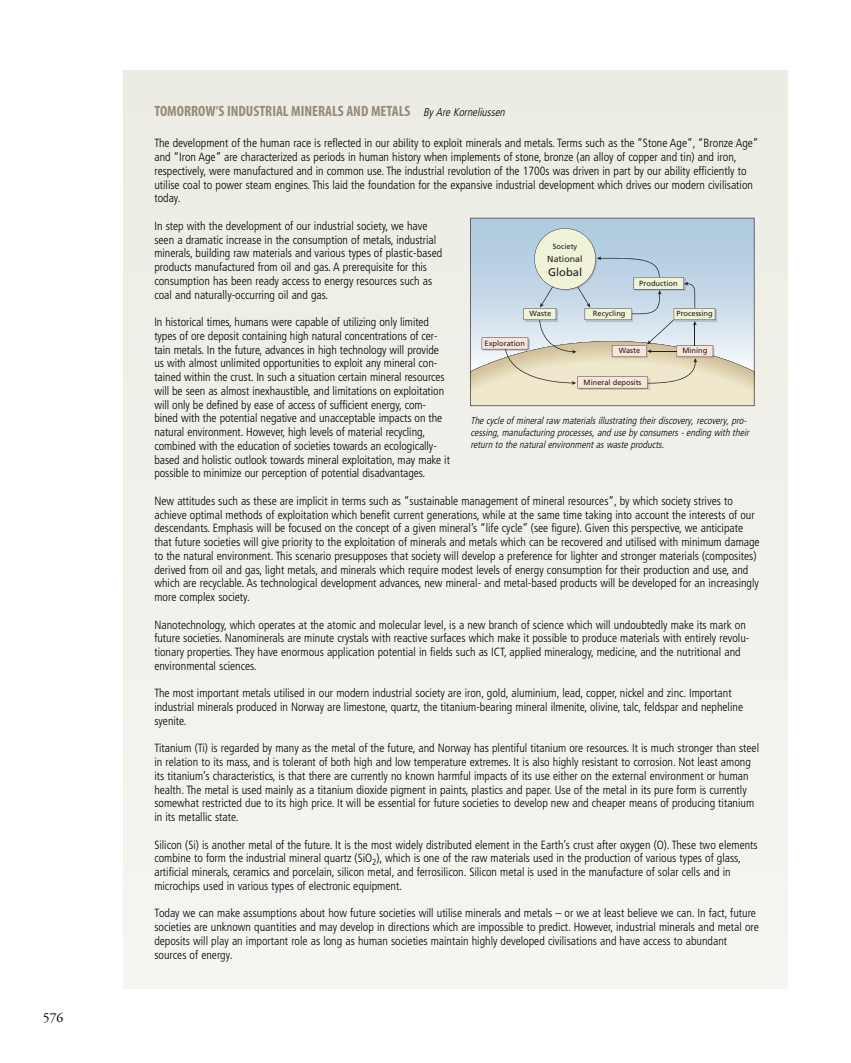
<style>
.page{position:relative;width:851px;height:1063px;background:#fff}
.page>*{position:absolute;margin:0;border:0;box-sizing:border-box;transform-origin:0 0}
.t1{font:15px "Myriad MM.700.wt.300.wd";color:#958b77}
.t2{font:13.75px "Adobe Garamond";color:#000}
.t3{font:300 condensed 11.88px/13.8px "Frutiger";color:#000}
.t4{font:11.12px "Frutiger";color:#231f20}
.t5{font:italic 300 condensed 10px/12px "Frutiger";color:#000}
.t6{font:8.75px "Frutiger";color:#231f20}
.t7{font:7.5px "Frutiger";color:#231f20}
.s1{font-family:"Frutiger";font-weight:300;font-style:italic;font-stretch:condensed;font-size:11.25px;color:#000}
</style>
<div class="page">
<div style="left:124px;top:71px;width:663px;height:918px;background:#f1f1eb"></div>
<svg style="left:470px;top:218px;width:284px;height:188px;background:#cfd7d6"></svg>
<p class="t2" style="left:43px;top:1012px;width:22px">576</p>
<p class="t1" style="left:154px;top:106px;width:354px">TOMORROW’S INDUSTRIAL MINERALS AND METALS <span class="s1">By AreKorneliussen</span></p>
<p class="t3" style="left:154px;top:137px;width:605px">The development of the human race is reflected in our ability to exploit minerals and metals. Terms such as the “Stone Age”, “Bronze Age” and “Iron Age” are characterized as periods in human history when implements of stone, bronze (an alloy of copper and tin) and iron, respectively, were manufactured and in common use. The industrial revolution of the 1700s was driven in part by our ability efficiently to utilise coal to power steam engines. This laid the foundation for the expansive industrial development which drives our modern civilisation today.</p>
<p class="t3" style="left:154px;top:220px;width:289px">In step with the development of our industrial society, we have seen a dramatic increase in the consumption of metals, industrial minerals, building raw materials and various types of plastic-based products manufactured from oil and gas. A prerequisite for this consumption has been ready access to energy resources such as coal and naturally-occurring oil and gas.</p>
<p class="t3" style="left:154px;top:316px;width:297px">In historical times, humans were capable of utilizing only limited types of ore deposit containing high natural concentrations of cer&shy;tain metals. In the future, advances in high technology will provide us with almost unlimited opportunities to exploit any mineral con&shy;tained within the crust. In such a situation certain mineral resources will be seen as almost inexhaustible, and limitations on exploitation will only be defined by ease of access of sufficient energy, com&shy;bined with the potential negative and unacceptable impacts on the natural environment. However, high levels of material recycling, combined with the education of societies towards an ecologically&shy;based and holistic outlook towards mineral exploitation, may make it possible to minimize our perception of potential disadvantages.</p>
<p class="t3" style="left:154px;top:495px;width:606px">New attitudes such as these are implicit in terms such as “sustainable management of mineral resources”, by which society strives to achieve optimal methods of exploitation which benefit current generations, while at the same time taking into account the interests of our descendants. Emphasis will be focused on the concept of a given mineral’s “life cycle” (see figure). Given this perspective, we anticipate that future societies will give priority to the exploitation of minerals and metals which can be recovered and utilised with minimum damage to the natural environment. This scenario presupposes that society will develop a preference for lighter and stronger materials (composites) derived from oil and gas, light metals, and minerals which require modest levels of energy consumption for their production and use, and which are recyclable. As technological development advances, new mineral- and metal-based products will be developed for an increasingly more complex society.</p>
<p class="t3" style="left:154px;top:619px;width:596px">Nanotechnology, which operates at the atomic and molecular level, is a new branch of science which will undoubtedly make its mark on future societies. Nanominerals are minute crystals with reactive surfaces which make it possible to produce materials with entirely revolu&shy;tionary properties. They have enormous application potential in fields such as ICT, applied mineralogy, medicine, and the nutritional and environmental sciences.</p>
<p class="t3" style="left:154px;top:687px;width:590px">The most important metals utilised in our modern industrial society are iron, gold, aluminium, lead, copper, nickel and zinc. Important industrial minerals produced in Norway are limestone, quartz, the titanium-bearing mineral ilmenite, olivine, talc, feldspar and nepheline syenite.</p>
<p class="t3" style="left:154px;top:742px;width:606px">Titanium (Ti) is regarded by many as the metal of the future, and Norway has plentiful titanium ore resources. It is much stronger than steel in relation to its mass, and is tolerant of both high and low temperature extremes. It is also highly resistant to corrosion. Not least among its titanium’s characteristics, is that there are currently no known harmful impacts of its use either on the external environment or human health. The metal is used mainly as a titanium dioxide pigment in paints, plastics and paper. Use of the metal in its pure form is currently somewhat restricted due to its high price. It will be essential for future societies to develop new and cheaper means of producing titanium in its metallic state.</p>
<p class="t3" style="left:154px;top:839px;width:604px">Silicon (Si) is another metal of the future. It is the most widely distributed element in the Earth’s crust after oxygen (O). These two elements combine to form the industrial mineral quartz (SiO<sub>2</sub>), which is one of the raw materials used in the production of various types of glass, artificial minerals, ceramics and porcelain, silicon metal, and ferrosilicon. Silicon metal is used in the manufacture of solar cells and in microchips used in various types of electronic equipment.</p>
<p class="t3" style="left:154px;top:907px;width:606px">Today we can make assumptions about how future societies will utilise minerals and metals – or we at least believe we can. In fact, future societies are unknown quantities and may develop in directions which are impossible to predict. However, industrial minerals and metal ore deposits will play an important role as long as human societies maintain highly developed civilisations and have access to abundant sources of energy.</p>
<p class="t7" style="left:552px;top:243px;width:26px">Society</p>
<p class="t6" style="left:547px;top:255px;width:37px">National</p>
<p class="t4" style="left:548px;top:267px;width:36px">Global</p>
<p class="t7" style="left:639px;top:280px;width:40px">Production</p>
<p class="t7" style="left:529px;top:311px;width:23px">Waste</p>
<p class="t7" style="left:593px;top:311px;width:34px">Recycling</p>
<p class="t7" style="left:676px;top:311px;width:38px">Processing</p>
<p class="t7" style="left:484px;top:340px;width:42px">Exploration</p>
<p class="t7" style="left:618px;top:348px;width:23px">Waste</p>
<p class="t7" style="left:682px;top:348px;width:26px">Mining</p>
<p class="t7" style="left:583px;top:379px;width:59px">Mineral deposits</p>
<p class="t5" style="left:470px;top:415px;width:282px">The cycle of mineral raw materials illustrating their discovery, recovery, pro&shy;cessing, manufacturing processes, and use by consumers - ending with their return to the natural environment as waste products.</p>
</div>
